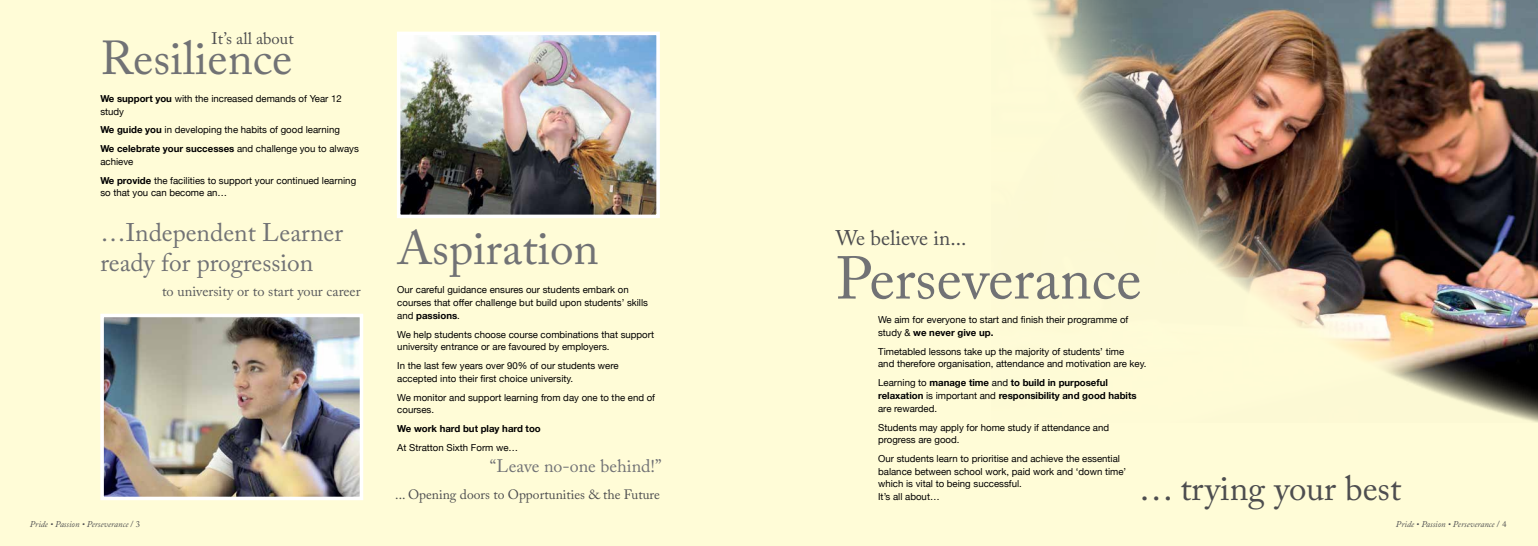
<style>
.page{position:relative;width:1538px;height:546px;background:#fff}
.page>*{position:absolute;margin:0;border:0;box-sizing:border-box;transform-origin:0 0}
.t1{font:59.76px "Adobe Caslon Pro";color:#717275}
.t2{font:47.25px "Adobe Caslon Pro";color:#717275}
.t3{font:35px "Adobe Caslon Pro";color:#4d4d4f}
.t4{font:25.38px/29.8px "Adobe Caslon Pro";color:#717275}
.t5{font:21.09px "Adobe Caslon Pro";color:#4d4d4f}
.t6{font:17.94px "Adobe Caslon Pro";color:#717275}
.t7{font:16.62px "Adobe Caslon Pro";color:#4d4d4f}
.t8{font:14.35px "Adobe Caslon Pro";color:#58595b}
.t9{font:13.56px "Adobe Caslon Pro";color:#4d4d4f}
.t10{font:9.62px/12.7px "Helvetica Neue";color:#000}
.t11{font:700 9.62px/12.7px "Helvetica Neue";color:#000}
.t12{font:italic 8.75px "Adobe Caslon Pro";color:#4d4d4f}
.s1{font-weight:700}
.s2{font-weight:400}
.s3{font-style:normal}
</style>
<div class="page">
<div style="left:769px;top:0;width:87px;height:546px;background:#fffcd7"></div>
<img style="left:856px;top:0;width:682px;height:546px">
<div style="left:0;top:0;width:769px;height:546px;background:#fffcd7"></div>
<img style="left:105px;top:319px;width:253px;height:176px">
<div style="left:100px;top:314px;width:263px;height:186px;border:4px solid #fff"></div>
<img style="left:402px;top:37px;width:253px;height:176px">
<div style="left:397px;top:32px;width:263px;height:186px;border:4px solid #fff"></div>
<h3 class="t7" style="left:212px;top:28px;width:83px">It’s all about</h3>
<h2 class="t2" style="left:100px;top:30px;width:194px">Resilience</h2>
<p class="t10" style="left:100px;top:93px;width:243px"><span class="s1">We support you</span> with the increased demands of Year 12 study</p>
<p class="t10" style="left:100px;top:121px;width:260px;line-height:18.8px"><span class="s1">We guide you</span> in developing the habits of good learning<br><span class="s1">We celebrate your successes</span> and challenge you to always</p>
<p class="t10" style="left:100px;top:153px;width:257px;line-height:18.8px">achieve<br><span class="s1">We provide</span> the facilities to support your continued learning</p>
<p class="t10" style="left:100px;top:187px;width:128px">so that you can become an…</p>
<h3 class="t4" style="left:100px;top:218px;width:244px">…Independent Learner ready for progression</h3>
<h2 class="t2" style="left:397px;top:220px;width:203px">Aspiration</h2>
<p class="t10" style="left:397px;top:284px;width:252px">Our careful guidance ensures our students embark on courses that offer challenge but build upon students’ skills and <span class="s1">passions</span>.</p>
<p class="t10" style="left:397px;top:328px;width:258px">We help students choose course combinations that support university entrance or are favoured by employers.</p>
<p class="t10" style="left:397px;top:360px;width:223px">In the last few years over 90% of our students were accepted into their first choice university.</p>
<p class="t10" style="left:397px;top:391px;width:259px">We monitor and support learning from day one to the end of courses.</p>
<p class="t11" style="left:397px;top:422px;width:145px">We work hard but play hard too</p>
<p class="t10" style="left:397px;top:442px;width:122px">At Stratton Sixth Form we…</p>
<h3 class="t6" style="left:490px;top:455px;width:173px">“Leave no-one behind!”</h3>
<h3 class="t9" style="left:395px;top:486px;width:266px">... Opening doors to Opportunities &amp; the Future</h3>
<h3 class="t8" style="left:162px;top:282px;width:200px">to university or to start your career</h3>
<h3 class="t5" style="left:836px;top:225px;width:132px">We believe in...</h3>
<h1 class="t1" style="left:836px;top:243px;width:307px">Perseverance</h1>
<p class="t10" style="left:878px;top:314px;width:252px">We aim for everyone to start and finish their programme of study &amp; <span class="s1">we never give up.</span></p>
<p class="t10" style="left:878px;top:345px;width:270px">Timetabled lessons take up the majority of students’ time<br>and therefore organisation, attendance and motivation are key.</p>
<p class="t11" style="left:878px;top:377px;width:260px"><span class="s2">Learning to</span> manage time <span class="s2">and</span> to build in purposeful relaxation <span class="s2">is important and</span> responsibility and good habits <span class="s2">are rewarded.</span></p>
<p class="t10" style="left:878px;top:421px;width:232px">Students may apply for home study if attendance and progress are good.</p>
<p class="t10" style="left:878px;top:453px;width:250px">Our students learn to prioritise and achieve the essential balance between school work, paid work and ‘down time’ which is vital to being successful.<br>It’s all about…</p>
<h3 class="t3" style="left:1139px;top:467px;width:264px">… trying your best</h3>
<p class="t12" style="left:30px;top:519px;width:112px">Pride • Passion • Perseverance <span class="s3">/ 3</span></p>
<p class="t12" style="left:1396px;top:519px;width:112px">Pride • Passion • Perseverance <span class="s3">/ 4</span></p>
</div>
